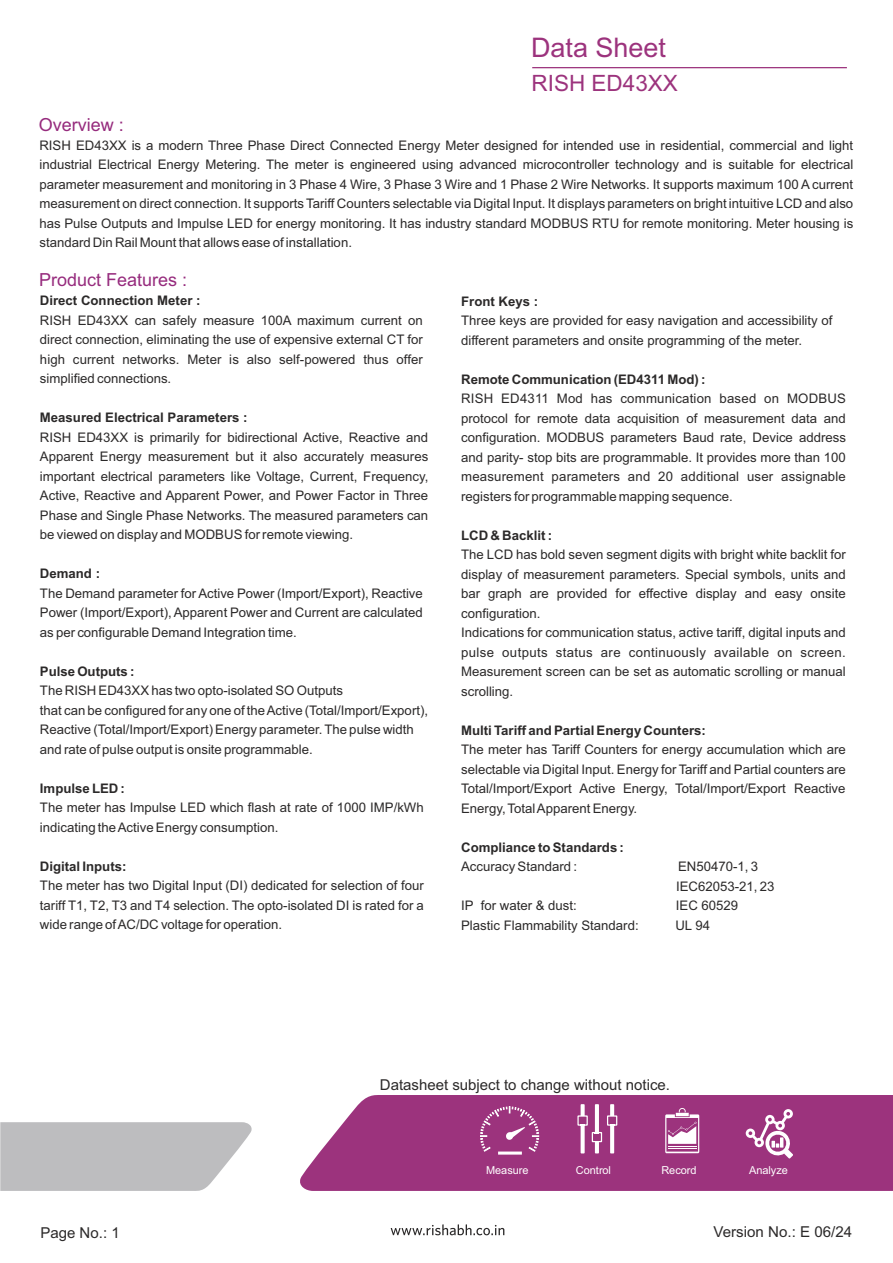
<style>
.page{position:relative;width:893px;height:1263px;background:#fff}
.page>*{position:absolute;margin:0;border:0;box-sizing:border-box;transform-origin:0 0}
.t1{font:27px "Arial";color:#9c337d}
.t2{font:22.5px "Arial";color:#9c337d}
.t3{font:18px "Arial";color:#962b7d}
.t4{font:15px "Arial";color:#2b2929}
.t5{font:13.2px/19.5px "Arial";color:#2b2929;text-align:justify}
.t6{font:700 13.2px "Arial";color:#2b2929}
.t7{font:10.95px "Arial";color:#fff}
</style>
<div class="page">
<svg style="left:300px;top:1095px;width:593px;height:96px;fill:#9c337d"></svg>
<svg style="left:0;top:1122px;width:252px;height:69px"></svg>
<svg style="left:665px;top:1108px;width:34px;height:45px"></svg>
<svg style="left:746px;top:1109px;width:47px;height:49px"></svg>
<svg style="left:577px;top:1104px;width:40px;height:49px"></svg>
<hr style="left:498px;top:1151px;width:24px;height:3px;background:#fff">
<svg style="left:480px;top:1106px;width:59px;height:46px"></svg>
<svg style="left:391px;top:1224px;width:113px;height:11px"></svg>
<hr style="left:532px;top:67px;width:315px;height:1px;background:#9c337d">
<h3 class="t3" style="left:39px;top:118px;width:86px">Overview :</h3>
<h1 class="t1" style="left:531px;top:37px;width:137px">Data Sheet</h1>
<h2 class="t2" style="left:532px;top:75px;width:148px">RISH ED43XX</h2>
<p class="t5" style="left:39px;top:136px;width:815px">RISH ED43XX is a modern Three Phase Direct Connected Energy Meter designed for intended use in residential, commercial and light industrial Electrical Energy Metering. The meter is engineered using advanced microcontroller technology and is suitable for electrical parameter measurement and monitoring in 3 Phase 4 Wire, 3 Phase 3 Wire and 1 Phase 2 Wire Networks. It supports maximum 100 A current measurement on direct connection. It supports Tariff Counters selectable via Digital Input. It displays parameters on bright intuitive LCD and also has Pulse Outputs and Impulse LED for energy monitoring. It has industry standard MODBUS RTU for remote monitoring. Meter housing is standard Din Rail Mount that allows ease of installation.</p>
<h3 class="t3" style="left:39px;top:273px;width:150px">Product Features :</h3>
<p class="t6" style="left:40px;top:296px;width:162px">Direct Connection Meter :</p>
<p class="t5" style="left:40px;top:312px;width:384px">RISH ED43XX can safely measure 100A maximum current on direct connection, eliminating the use of expensive external CT for high current networks. Meter is also self-powered thus offer simplified connections.</p>
<p class="t6" style="left:40px;top:413px;width:209px">Measured Electrical Parameters :</p>
<p class="t5" style="left:40px;top:429px;width:390px">RISH ED43XX is primarily for bidirectional Active, Reactive and Apparent Energy measurement but it also accurately measures important electrical parameters like Voltage, Current, Frequency, Active, Reactive and Apparent Power, and Power Factor in Three Phase and Single Phase Networks. The measured parameters can be viewed on display and MODBUS for remote viewing.</p>
<p class="t6" style="left:40px;top:569px;width:62px">Demand :</p>
<p class="t5" style="left:40px;top:585px;width:384px">The Demand parameter for Active Power (Import/Export), Reactive Power (Import/Export), Apparent Power and Current are calculated as per configurable Demand Integration time.</p>
<p class="t6" style="left:40px;top:666px;width:96px">Pulse Outputs :</p>
<p class="t5" style="left:40px;top:682px;width:390px;text-align:left">The RISH ED43XX has two opto-isolated SO Outputs<br>that can be configured for any one of the Active (Total/Import/Export), Reactive (Total/Import/Export) Energy parameter. The pulse width and rate of pulse output is onsite programmable.</p>
<p class="t6" style="left:40px;top:783px;width:87px">Impulse LED :</p>
<p class="t5" style="left:40px;top:799px;width:385px">The meter has Impulse LED which flash at rate of 1000 IMP/kWh indicating the Active Energy consumption.</p>
<p class="t6" style="left:40px;top:861px;width:88px">Digital Inputs:</p>
<p class="t5" style="left:40px;top:877px;width:385px">The meter has two Digital Input (DI) dedicated for selection of four tariff T1, T2, T3 and T4 selection. The opto-isolated DI is rated for a wide range of AC/DC voltage for operation.</p>
<p class="t6" style="left:461px;top:296px;width:79px">Front Keys :</p>
<p class="t5" style="left:461px;top:312px;width:373px">Three keys are provided for easy navigation and accessibility of different parameters and onsite programming of the meter.</p>
<p class="t6" style="left:461px;top:374px;width:246px">Remote Communication (ED4311 Mod) :</p>
<p class="t5" style="left:461px;top:390px;width:386px">RISH ED4311 Mod has communication based on MODBUS protocol for remote data acquisition of measurement data and configuration. MODBUS parameters Baud rate, Device address and parity- stop bits are programmable. It provides more than 100 measurement parameters and 20 additional user assignable registers for programmable mapping sequence.</p>
<p class="t6" style="left:461px;top:530px;width:92px">LCD &amp; Backlit :</p>
<p class="t5" style="left:461px;top:546px;width:386px;text-align:left">The LCD has bold seven segment digits with bright white backlit for display of measurement parameters. Special symbols, units and bar graph are provided for effective display and easy onsite configuration.<br>Indications for communication status, active tariff, digital inputs and pulse outputs status are continuously available on screen.<br>Measurement screen can be set as automatic scrolling or manual scrolling.</p>
<p class="t6" style="left:461px;top:725px;width:246px">Multi Tariff and Partial Energy Counters:</p>
<p class="t5" style="left:461px;top:741px;width:386px">The meter has Tariff Counters for energy accumulation which are selectable via Digital Input. Energy for Tariff and Partial counters are Total/Import/Export Active Energy, Total/Import/Export Reactive Energy, Total Apparent Energy.</p>
<p class="t6" style="left:461px;top:842px;width:164px">Compliance to Standards :</p>
<p class="t5" style="left:461px;top:858px;width:117px">Accuracy Standard :</p>
<p class="t5" style="left:676px;top:858px;width:100px">EN50470-1, 3<br>IEC62053-21, 23</p>
<p class="t5" style="left:461px;top:897px;width:117px">IP for water &amp; dust:</p>
<p class="t5" style="left:676px;top:897px;width:64px">IEC 60529</p>
<p class="t5" style="left:461px;top:916px;width:179px">Plastic Flammability Standard:</p>
<p class="t5" style="left:675px;top:916px;width:36px">UL 94</p>
<p class="t4" style="left:380px;top:1079px;width:292px">Datasheet subject to change without notice.</p>
<p class="t4" style="left:40px;top:1227px;width:81px">Page No.: 1</p>
<p class="t7" style="left:486px;top:1166px;width:44px">Measure</p>
<p class="t7" style="left:576px;top:1166px;width:37px">Control</p>
<p class="t7" style="left:661px;top:1165px;width:36px">Record</p>
<p class="t7" style="left:749px;top:1166px;width:40px">Analyze</p>
<p class="t4" style="left:714px;top:1225px;width:140px">Version No.: E 06/24</p>
</div>
